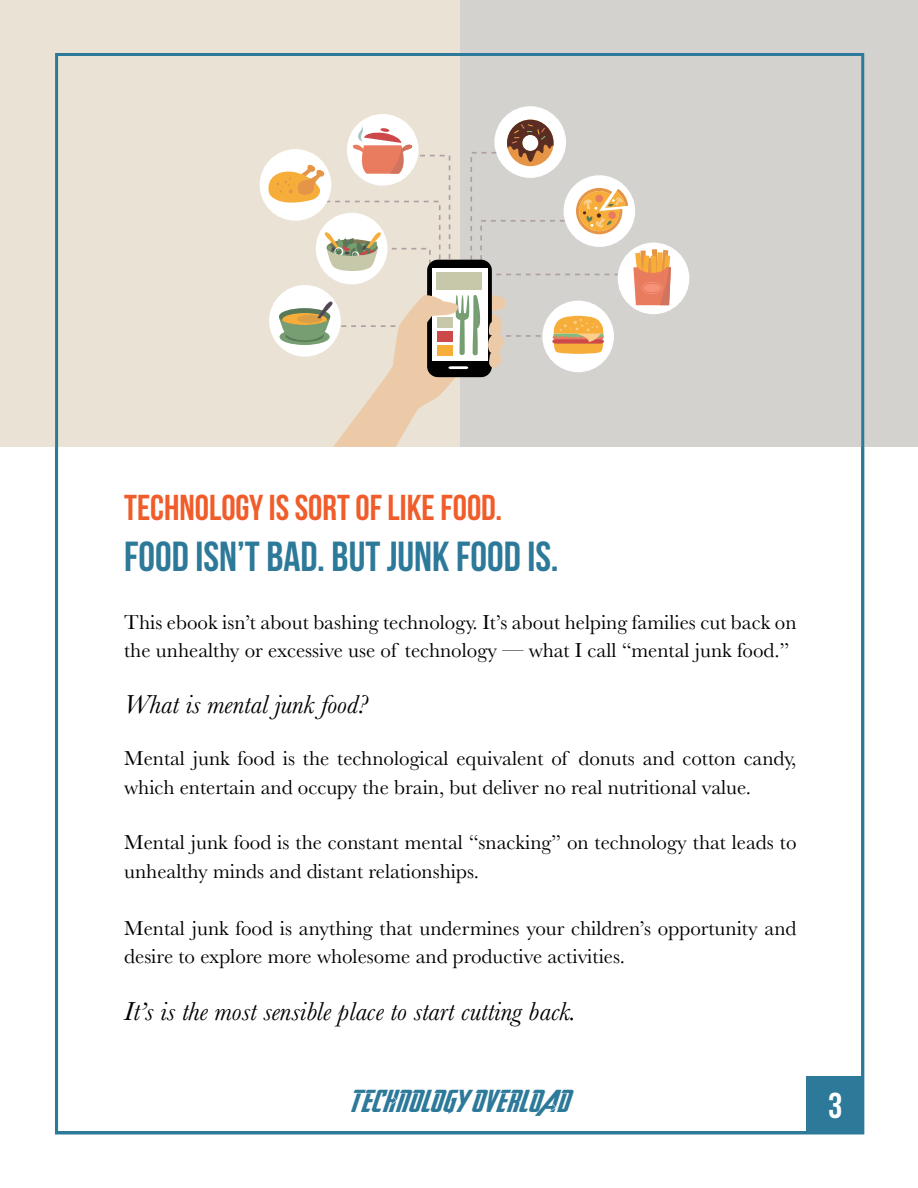
<style>
.page{position:relative;width:918px;height:1188px;background:#fff}
.page>*{position:absolute;margin:0;border:0;box-sizing:border-box;transform-origin:0 0}
.t1{font:42px "Bebas Neue";color:#2d7999}
.t2{font:36px "Bebas Neue";color:#f05d2a}
.t3{font:36px "Bebas Neue";color:#fff}
.t4{font:italic 27px "Baskerville";color:#000}
.t5{font:21.6px "Avengeance Heroic Avenger Normal";letter-spacing:.04em;color:#2d7999;scale:1.11 1}
.t6{font:21px/28.5px "Baskerville";color:#000}
</style>
<div class="page">
<div style="left:806px;top:1076px;width:57px;height:57px;background:#2d7999"></div>
<div style="left:459px;top:0;width:459px;height:447px;background:#d3d2cf"></div>
<div style="left:0;top:0;width:460px;height:447px;background:#eae3d5"></div>
<div style="left:494px;top:106px;width:72px;height:72px;background:#fff;border-radius:50%"></div>
<div style="left:618px;top:243px;width:71px;height:71px;background:#fff;border-radius:50%"></div>
<div style="left:347px;top:114px;width:72px;height:72px;background:#fff;border-radius:50%"></div>
<div style="left:260px;top:149px;width:71px;height:72px;background:#fff;border-radius:50%"></div>
<svg style="left:268px;top:120px;width:403px;height:327px"></svg>
<h2 class="t2" style="left:124px;top:488px;width:380px">TECHNOLOGY IS SORT OF LIKE FOOD.</h2>
<h1 class="t1" style="left:124px;top:533px;width:436px">FOOD ISN’T BAD. BUT JUNK FOOD IS.</h1>
<p class="t6" style="left:124px;top:608px;width:674px">This ebook isn’t about bashing technology. It’s about helping families cut back on the unhealthy or excessive use of technology — what I call “mental junk food.”</p>
<p class="t4" style="left:124px;top:686px;width:245px">What is mental junk food?</p>
<p class="t6" style="left:124px;top:745px;width:674px">Mental junk food is the technological equivalent of donuts and cotton candy, which entertain and occupy the brain, but deliver no real nutritional value.</p>
<p class="t6" style="left:124px;top:829px;width:674px">Mental junk food is the constant mental “snacking” on technology that leads to unhealthy minds and distant relationships.</p>
<p class="t6" style="left:124px;top:914px;width:674px">Mental junk food is anything that undermines your children’s opportunity and desire to explore more wholesome and productive activities.</p>
<p class="t4" style="left:124px;top:994px;width:454px">It’s is the most sensible place to start cutting back.</p>
<p class="t5" style="left:350px;top:1090px;width:197px">T ECHNOLOGY OVERLOAD</p>
<h2 class="t3" style="left:828px;top:1086px;width:16px">3</h2>
</div>
